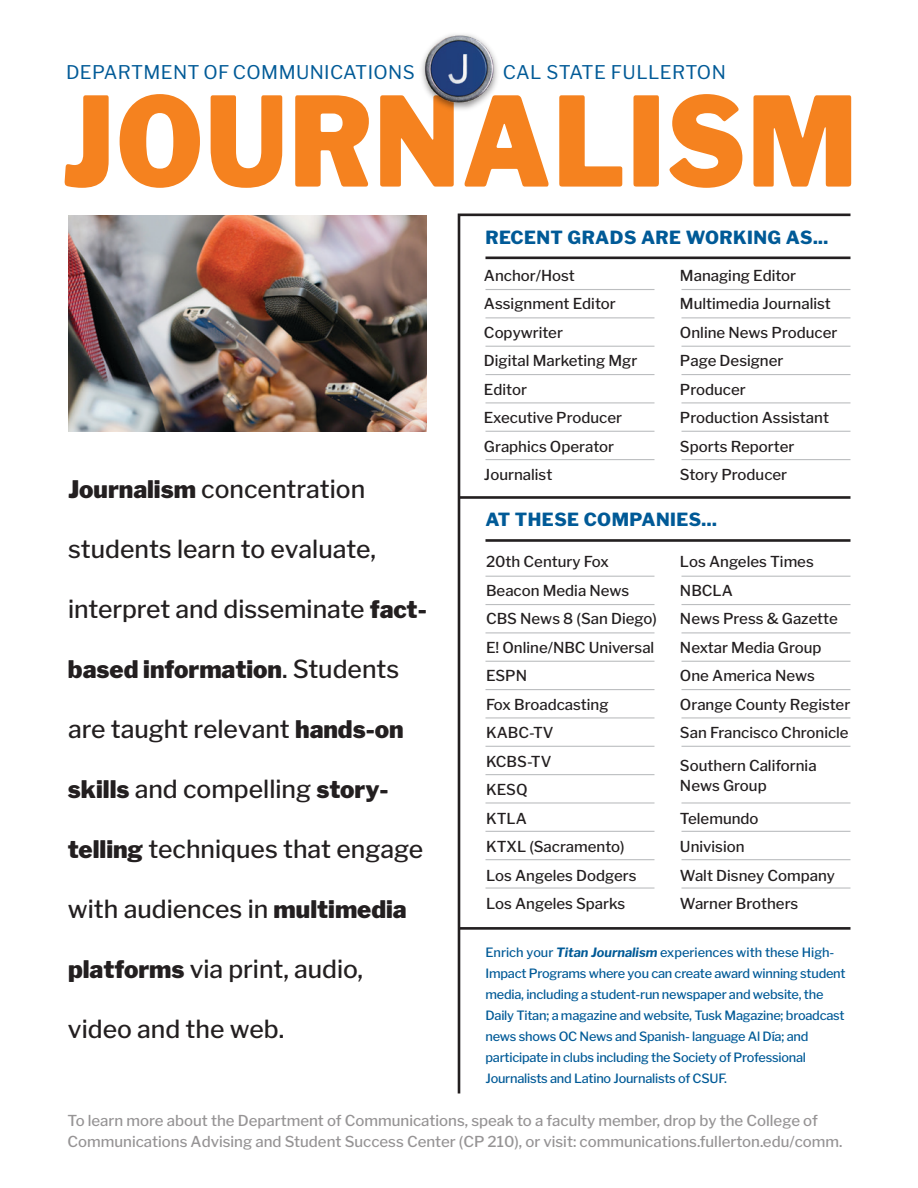
<style>
.page{position:relative;width:918px;height:1188px;background:#fff}
.page>*{position:absolute;margin:0;border:0;box-sizing:border-box;transform-origin:0 0}
.t1{font:900 123px "Libre Franklin";letter-spacing:.02em;color:#f5821f;scale:.91 1}
.t2{font:500 24.75px "Libre Franklin";color:#231f20}
.t3{font:900 24px "Libre Franklin";color:#231f20}
.t4{font:18.75px "Libre Franklin";letter-spacing:.02em;color:#005a97}
.t5{font:800 18px "Libre Franklin";letter-spacing:.025em;color:#005a97}
.t6{font:500 15px/28.5px "Libre Franklin";color:#231f20}
.t7{font:500 15px/21.8px "Libre Franklin";color:#969495}
.t8{font:500 12.75px/21px "Libre Franklin";letter-spacing:-.02em;color:#005a97}
.s1{font-weight:900;font-size:24px}
.s2{font-weight:500;font-size:24.75px}
.s3{font-weight:700;font-style:italic}
</style>
<div class="page">
<img style="left:68px;top:215px;width:359px;height:216px">
<svg style="left:457px;top:213px;width:394px;height:881px"></svg>
<hr style="left:485px;top:539px;width:365px;height:3px;background:#231f20">
<hr style="left:485px;top:289px;width:169px;height:1px;background:#bcbec0">
<hr style="left:485px;top:346px;width:169px;height:1px;background:#bcbec0">
<hr style="left:485px;top:374px;width:169px;height:1px;background:#bcbec0">
<hr style="left:485px;top:402px;width:169px;height:1px;background:#bcbec0">
<hr style="left:485px;top:431px;width:169px;height:1px;background:#bcbec0">
<hr style="left:485px;top:459px;width:169px;height:1px;background:#bcbec0">
<img style="left:420px;top:33px;width:79px;height:74px">
<hr style="left:485px;top:317px;width:169px;height:1px;background:#bcbec0">
<hr style="left:681px;top:289px;width:170px;height:1px;background:#bcbec0">
<hr style="left:681px;top:346px;width:170px;height:1px;background:#bcbec0">
<hr style="left:681px;top:374px;width:170px;height:1px;background:#bcbec0">
<hr style="left:681px;top:402px;width:170px;height:1px;background:#bcbec0">
<hr style="left:681px;top:431px;width:170px;height:1px;background:#bcbec0">
<hr style="left:681px;top:459px;width:170px;height:1px;background:#bcbec0">
<hr style="left:681px;top:317px;width:170px;height:1px;background:#bcbec0">
<hr style="left:485px;top:576px;width:169px;height:1px;background:#bcbec0">
<hr style="left:485px;top:632px;width:169px;height:1px;background:#bcbec0">
<hr style="left:485px;top:661px;width:169px;height:1px;background:#bcbec0">
<hr style="left:485px;top:689px;width:169px;height:1px;background:#bcbec0">
<hr style="left:485px;top:717px;width:169px;height:2px;background:#bcbec0">
<hr style="left:485px;top:746px;width:169px;height:1px;background:#bcbec0">
<hr style="left:485px;top:604px;width:169px;height:1px;background:#bcbec0">
<hr style="left:681px;top:576px;width:170px;height:1px;background:#bcbec0">
<hr style="left:681px;top:632px;width:170px;height:1px;background:#bcbec0">
<hr style="left:681px;top:661px;width:170px;height:1px;background:#bcbec0">
<hr style="left:681px;top:689px;width:170px;height:1px;background:#bcbec0">
<hr style="left:681px;top:717px;width:170px;height:2px;background:#bcbec0">
<hr style="left:681px;top:746px;width:170px;height:1px;background:#bcbec0">
<hr style="left:681px;top:604px;width:170px;height:1px;background:#bcbec0">
<hr style="left:485px;top:802px;width:169px;height:2px;background:#bcbec0">
<hr style="left:485px;top:831px;width:169px;height:1px;background:#bcbec0">
<hr style="left:485px;top:859px;width:169px;height:1px;background:#bcbec0">
<hr style="left:485px;top:887px;width:169px;height:2px;background:#bcbec0">
<hr style="left:485px;top:774px;width:169px;height:1px;background:#bcbec0">
<hr style="left:681px;top:802px;width:170px;height:2px;background:#bcbec0">
<hr style="left:681px;top:831px;width:170px;height:1px;background:#bcbec0">
<hr style="left:681px;top:859px;width:170px;height:1px;background:#bcbec0">
<hr style="left:681px;top:887px;width:170px;height:2px;background:#bcbec0">
<p class="t4" style="left:66px;top:61px;width:350px">DEPARTMENT OF COMMUNICATIONS</p>
<p class="t4" style="left:503px;top:61px;width:225px">CAL STATE FULLERTON</p>
<h1 class="t1" style="left:62px;top:68px;width:876px">JOURNALISM</h1>
<h2 class="t2" style="left:68px;top:474px;width:299px"><span class="s1">Journalism</span> concentration</h2>
<h2 class="t2" style="left:68px;top:534px;width:310px">students learn to evaluate,</h2>
<h2 class="t2" style="left:68px;top:594px;width:360px">interpret and disseminate <span class="s1">fact-</span></h2>
<h3 class="t3" style="left:68px;top:654px;width:333px">based information<span class="s2">. Students</span></h3>
<h2 class="t2" style="left:68px;top:714px;width:337px">are taught relevant <span class="s1">hands-on</span></h2>
<h2 class="t2" style="left:68px;top:774px;width:322px"><span class="s1">skills</span> and compelling <span class="s1">story-</span></h2>
<h2 class="t2" style="left:68px;top:834px;width:357px"><span class="s1">telling</span> techniques that engage</h2>
<h2 class="t2" style="left:68px;top:894px;width:340px">with audiences in <span class="s1">multimedia</span></h2>
<h2 class="t2" style="left:68px;top:954px;width:297px"><span class="s1">platforms</span> via print, audio,</h2>
<h2 class="t2" style="left:68px;top:1014px;width:218px">video and the web.</h2>
<p class="t5" style="left:485px;top:226px;width:344px">RECENT GRADS ARE WORKING AS...</p>
<p class="t6" style="left:484px;top:261px;width:155px">Anchor/Host<br>Assignment Editor<br>Copywriter<br>Digital Marketing Mgr<br>Editor<br>Executive Producer<br>Graphics Operator<br>Journalist</p>
<p class="t6" style="left:680px;top:261px;width:159px">Managing Editor<br>Multimedia Journalist<br>Online News Producer<br>Page Designer<br>Producer<br>Production Assistant<br>Sports Reporter<br>Story Producer</p>
<p class="t5" style="left:485px;top:509px;width:233px">AT THESE COMPANIES...</p>
<p class="t6" style="left:486px;top:547px;width:172px">20th Century Fox<br>Beacon Media News<br>CBS News 8 (San Diego)<br>E! Online/NBC Universal<br>ESPN<br>Fox Broadcasting<br>KABC-TV<br>KCBS-TV<br>KESQ<br>KTLA<br>KTXL (Sacramento)<br>Los Angeles Dodgers<br>Los Angeles Sparks</p>
<p class="t6" style="left:680px;top:547px;width:172px">Los Angeles Times<br>NBCLA<br>News Press &amp; Gazette<br>Nextar Media Group<br>One America News<br>Orange County Register<br>San Francisco Chronicle</p>
<p class="t6" style="left:680px;top:756px;width:138px;line-height:19.5px">Southern California<br>News Group</p>
<p class="t6" style="left:680px;top:804px;width:157px">Telemundo<br>Univision<br>Walt Disney Company<br>Warner Brothers</p>
<p class="t8" style="left:485px;top:942px;width:362px">Enrich your <span class="s3">Titan Journalism</span> experiences with these High-Impact Programs where you can create award winning student media, including a student-run newspaper and website, the Daily Titan; a magazine and website, Tusk Magazine; broadcast news shows OC News and Spanish- language Al Día; and participate in clubs including the Society of Professional Journalists and Latino Journalists of CSUF.</p>
<p class="t7" style="left:68px;top:1109px;width:776px">To learn more about the Department of Communications, speak to a faculty member, drop by the College of<br>Communications Advising and Student Success Center (CP 210), or visit: communications.fullerton.edu/comm.</p>
</div>
